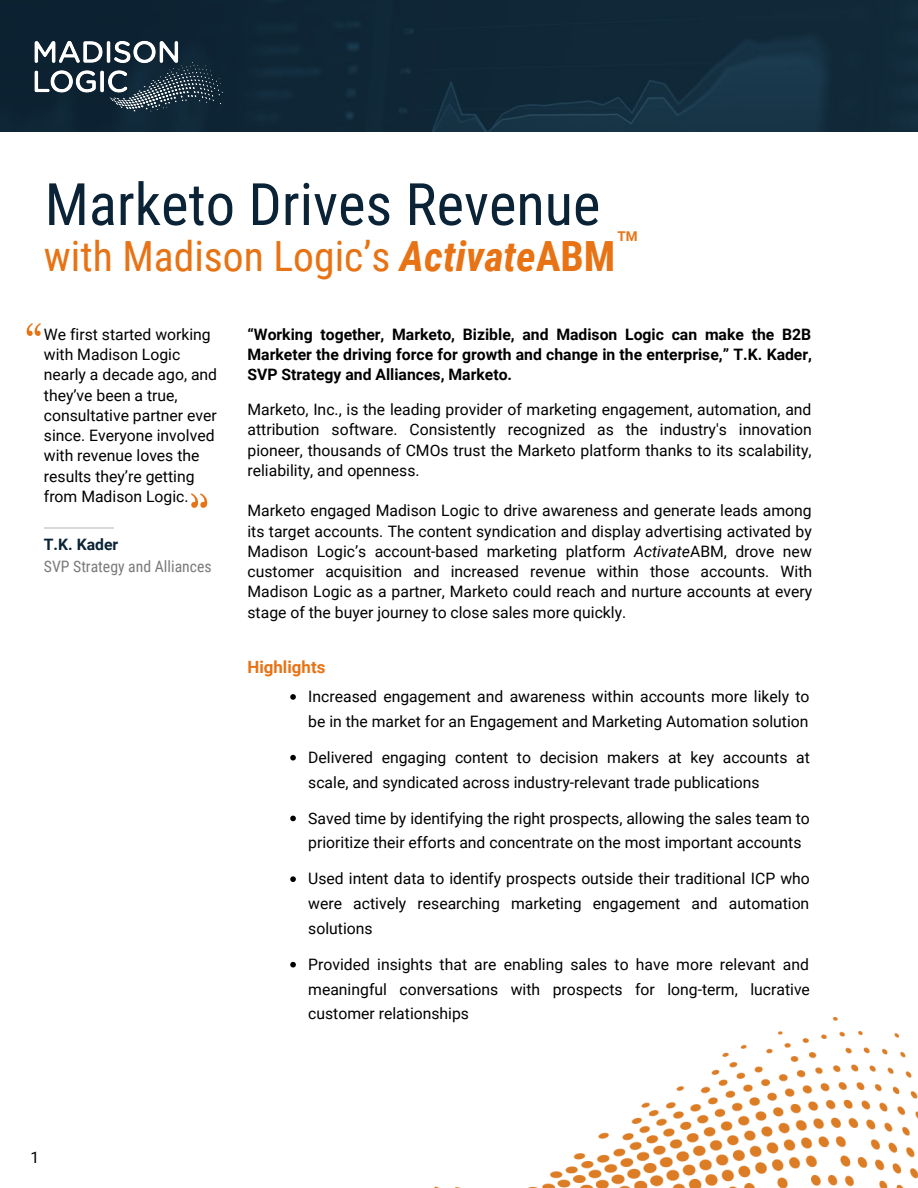
<style>
.page{position:relative;width:918px;height:1188px;background:#fff}
.page>*{position:absolute;margin:0;border:0;box-sizing:border-box;transform-origin:0 0}
.t1{font:58.5px "Roboto Condensed";color:#0a2336}
.t2{font:41.7px "Roboto Condensed";color:#e77314}
.t3{font:700 16.8px "Roboto";color:#e77314}
.t4{font:15.75px/20.2px "Roboto";color:#000;text-align:justify}
.t5{font:700 15.75px/20.2px "Roboto";color:#000;text-align:justify}
.t6{font:15.75px "Roboto Condensed";color:#7a7a7a}
.t7{font:700 15.75px "Roboto";color:#0a2336}
.t8{font:700 13.5px "Roboto";color:#e77314}
.s1{font-weight:700;font-style:italic}
.s2{font-weight:700}
.s3{font-style:italic}
</style>
<div class="page">
<img style="left:434px;top:1017px;width:484px;height:171px">
<svg style="left:290px;top:694px;width:6px;height:6px"></svg>
<svg style="left:290px;top:755px;width:6px;height:5px"></svg>
<svg style="left:290px;top:816px;width:6px;height:5px"></svg>
<svg style="left:290px;top:876px;width:6px;height:6px"></svg>
<svg style="left:290px;top:962px;width:6px;height:6px"></svg>
<div style="left:0;top:0;width:918px;height:132px;background:#0a2336"></div>
<img style="left:34px;top:40px;width:189px;height:72px">
<svg style="left:27px;top:323px;width:14px;height:13px"></svg>
<svg style="left:191px;top:493px;width:16px;height:15px"></svg>
<hr style="left:44px;top:528px;width:70px;height:1px;background:#d9d9d9">
<h1 class="t1" style="left:45px;top:163px;width:557px">Marketo Drives Revenue</h1>
<p class="t8" style="left:617px;top:226px;width:22px">TM</p>
<h2 class="t2" style="left:44px;top:227px;width:573px">with Madison Logic’s <span class="s1">Activate</span><span class="s2">ABM</span></h2>
<p class="t4" style="left:44px;top:323px;width:175px;text-align:left">We first started working with Madison Logic nearly a decade ago, and they’ve been a true, consultative partner ever since. Everyone involved with revenue loves the results they’re getting from Madison Logic.</p>
<p class="t7" style="left:44px;top:533px;width:76px">T.K. Kader</p>
<p class="t6" style="left:44px;top:555px;width:169px">SVP Strategy and Alliances</p>
<p class="t5" style="left:248px;top:323px;width:566px">“Working together, Marketo, Bizible, and Madison Logic can make the B2B Marketer the driving force for growth and change in the enterprise,” T.K. Kader, SVP Strategy and Alliances, Marketo.</p>
<p class="t4" style="left:248px;top:399px;width:566px">Marketo, Inc., is the leading provider of marketing engagement, automation, and attribution software. Consistently recognized as the industry's innovation pioneer, thousands of CMOs trust the Marketo platform thanks to its scalability, reliability, and openness.</p>
<p class="t4" style="left:247px;top:500px;width:566px">Marketo engaged Madison Logic to drive awareness and generate leads among its target accounts. The content syndication and display advertising activated by Madison Logic’s account-based marketing platform <span class="s3">Activate</span>ABM, drove new customer acquisition and increased revenue within those accounts. With Madison Logic as a partner, Marketo could reach and nurture accounts at every stage of the buyer journey to close sales more quickly.</p>
<p class="t3" style="left:248px;top:655px;width:79px">Highlights</p>
<p class="t4" style="left:308px;top:683px;width:503px;line-height:24.8px">Increased engagement and awareness within accounts more likely to be in the market for an Engagement and Marketing Automation solution</p>
<p class="t4" style="left:308px;top:744px;width:503px;line-height:24.8px">Delivered engaging content to decision makers at key accounts at scale, and syndicated across industry-relevant trade publications</p>
<p class="t4" style="left:308px;top:805px;width:503px;line-height:24.8px">Saved time by identifying the right prospects, allowing the sales team to prioritize their efforts and concentrate on the most important accounts</p>
<p class="t4" style="left:308px;top:866px;width:503px;line-height:24.8px">Used intent data to identify prospects outside their traditional ICP who were actively researching marketing engagement and automation solutions</p>
<p class="t4" style="left:308px;top:951px;width:503px;line-height:24.8px">Provided insights that are enabling sales to have more relevant and meaningful conversations with prospects for long-term, lucrative customer relationships</p>
<p class="t4" style="left:30px;top:1147px;width:10px">1</p>
</div>
